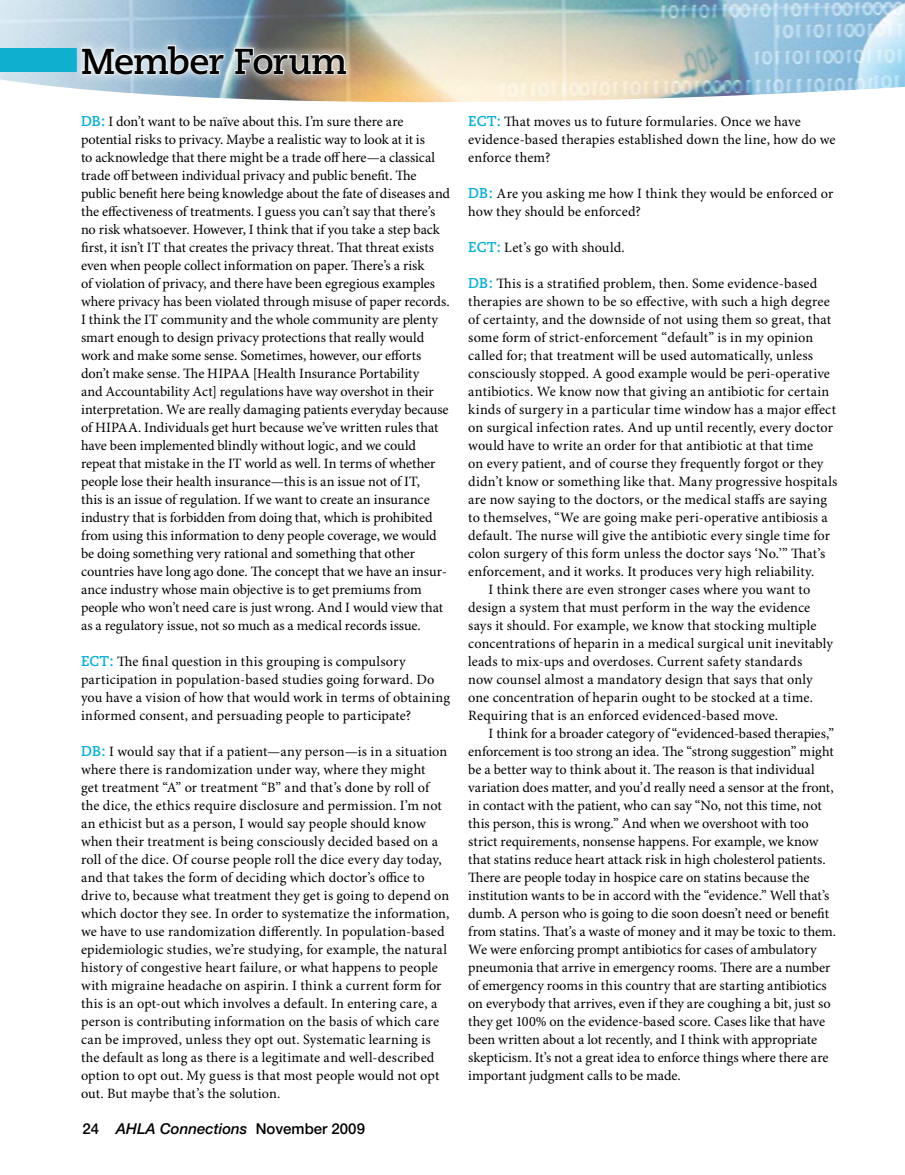
<style>
.page{position:relative;width:905px;height:1175px;background:#fff}
.page>*{position:absolute;margin:0;border:0;box-sizing:border-box;transform-origin:0 0}
.t1{font:700 36px "Caecilia";letter-spacing:-.025em;color:#000}
.t2{font:italic 500 15px "Helvetica Neue";color:#000}
.t3{font:14.25px/18px "Minion Pro";color:#000}
.s1{font-family:"Caecilia";font-weight:700;color:#0fafcf}
.s2{font-style:normal}
</style>
<div class="page">
<img style="left:0;top:0;width:904px;height:103px">
<div style="left:0;top:49px;width:76px;height:23px;background:#0fafcf"></div>
<svg style="left:71px;top:35px;width:284px;height:49px;background:#89938e"></svg>
<svg style="left:81px;top:0;width:144px;height:103px"></svg>
<svg style="left:234px;top:47px;width:114px;height:32px"></svg>
<h1 class="t1" style="left:81px;top:40px;width:268px">Member Forum</h1>
<p class="t3" style="left:81px;top:113px;width:370px"><span class="s1">DB:</span> I don’t want to be naïve about this. I’m sure there are potential risks to privacy. Maybe a realistic way to look at it is<br>to acknowledge that there might be a trade off here—a classical trade off between individual privacy and public benefit. The public benefit here being knowledge about the fate of diseases and the effectiveness of treatments. I guess you can’t say that there’s no risk whatsoever. However, I think that if you take a step back first, it isn’t IT that creates the privacy threat. That threat exists even when people collect information on paper. There’s a risk<br>of violation of privacy, and there have been egregious examples where privacy has been violated through misuse of paper records.<br>I think the IT community and the whole community are plenty smart enough to design privacy protections that really would work and make some sense. Sometimes, however, our efforts don’t make sense. The HIPAA [Health Insurance Portability<br>and Accountability Act] regulations have way overshot in their interpretation. We are really damaging patients everyday because of HIPAA. Individuals get hurt because we’ve written rules that have been implemented blindly without logic, and we could repeat that mistake in the IT world as well. In terms of whether people lose their health insurance—this is an issue not of IT,<br>this is an issue of regulation. If we want to create an insurance industry that is forbidden from doing that, which is prohibited from using this information to deny people coverage, we would be doing something very rational and something that other countries have long ago done. The concept that we have an insur&shy;ance industry whose main objective is to get premiums from people who won’t need care is just wrong. And I would view that as a regulatory issue, not so much as a medical records issue.</p>
<p class="t3" style="left:81px;top:653px;width:370px"><span class="s1">ECT:</span> The final question in this grouping is compulsory participation in population-based studies going forward. Do you have a vision of how that would work in terms of obtaining informed consent, and persuading people to participate?</p>
<p class="t3" style="left:81px;top:743px;width:370px"><span class="s1">DB:</span> I would say that if a patient—any person—is in a situation where there is randomization under way, where they might<br>get treatment “A” or treatment “B” and that’s done by roll of the dice, the ethics require disclosure and permission. I’m not an ethicist but as a person, I would say people should know when their treatment is being consciously decided based on a roll of the dice. Of course people roll the dice every day today, and that takes the form of deciding which doctor’s office to drive to, because what treatment they get is going to depend on which doctor they see. In order to systematize the information, we have to use randomization differently. In population-based epidemiologic studies, we’re studying, for example, the natural history of congestive heart failure, or what happens to people with migraine headache on aspirin. I think a current form for this is an opt-out which involves a default. In entering care, a person is contributing information on the basis of which care can be improved, unless they opt out. Systematic learning is the default as long as there is a legitimate and well-described option to opt out. My guess is that most people would not opt out. But maybe that’s the solution.</p>
<p class="t2" style="left:82px;top:1120px;width:284px"><span class="s2">24</span> AHLA Connections <span class="s2">November 2009</span></p>
<p class="t3" style="left:468px;top:113px;width:369px"><span class="s1">ECT:</span> That moves us to future formularies. Once we have evidence-based therapies established down the line, how do we enforce them?</p>
<p class="t3" style="left:468px;top:185px;width:366px"><span class="s1">DB:</span> Are you asking me how I think they would be enforced or how they should be enforced?</p>
<p class="t3" style="left:468px;top:239px;width:158px"><span class="s1">ECT:</span> Let’s go with should.</p>
<p class="t3" style="left:468px;top:275px;width:350px"><span class="s1">DB:</span> This is a stratified problem, then. Some evidence-based</p>
<p class="t3" style="left:468px;top:293px;width:363px">therapies are shown to be so effective, with such a high degree</p>
<p class="t3" style="left:468px;top:311px;width:364px">of certainty, and the downside of not using them so great, that</p>
<p class="t3" style="left:468px;top:329px;width:346px">some form of strict-enforcement “default” is in my opinion</p>
<p class="t3" style="left:468px;top:347px;width:346px">called for; that treatment will be used automatically, unless</p>
<p class="t3" style="left:468px;top:365px;width:363px">consciously stopped. A good example would be peri-operative</p>
<p class="t3" style="left:468px;top:383px;width:362px">antibiotics. We know now that giving an antibiotic for certain</p>
<p class="t3" style="left:468px;top:401px;width:369px">kinds of surgery in a particular time window has a major effect</p>
<p class="t3" style="left:468px;top:419px;width:366px">on surgical infection rates. And up until recently, every doctor</p>
<p class="t3" style="left:468px;top:437px;width:346px">would have to write an order for that antibiotic at that time</p>
<p class="t3" style="left:468px;top:455px;width:357px">on every patient, and of course they frequently forgot or they</p>
<p class="t3" style="left:468px;top:473px;width:370px">didn’t know or something like that. Many progressive hospitals</p>
<p class="t3" style="left:468px;top:491px;width:360px">are now saying to the doctors, or the medical staffs are saying</p>
<p class="t3" style="left:468px;top:509px;width:361px">to themselves, “We are going make peri-operative antibiosis a</p>
<p class="t3" style="left:468px;top:527px;width:363px">default. The nurse will give the antibiotic every single time for</p>
<p class="t3" style="left:468px;top:545px;width:358px">colon surgery of this form unless the doctor says ‘No.’” That’s</p>
<p class="t3" style="left:468px;top:563px;width:347px">enforcement, and it works. It produces very high reliability.</p>
<p class="t3" style="left:488px;top:581px;width:323px">I think there are even stronger cases where you want to</p>
<p class="t3" style="left:468px;top:599px;width:343px">design a system that must perform in the way the evidence</p>
<p class="t3" style="left:468px;top:617px;width:349px">says it should. For example, we know that stocking multiple</p>
<p class="t3" style="left:468px;top:635px;width:366px">concentrations of heparin in a medical surgical unit inevitably</p>
<p class="t3" style="left:468px;top:653px;width:335px">leads to mix-ups and overdoses. Current safety standards</p>
<p class="t3" style="left:468px;top:671px;width:346px">now counsel almost a mandatory design that says that only</p>
<p class="t3" style="left:468px;top:689px;width:346px">one concentration of heparin ought to be stocked at a time.</p>
<p class="t3" style="left:468px;top:707px;width:311px">Requiring that is an enforced evidenced-based move.</p>
<p class="t3" style="left:488px;top:725px;width:347px">I think for a broader category of “evidenced-based therapies,”</p>
<p class="t3" style="left:468px;top:743px;width:367px">enforcement is too strong an idea. The “strong suggestion” might</p>
<p class="t3" style="left:468px;top:761px;width:348px">be a better way to think about it. The reason is that individual</p>
<p class="t3" style="left:468px;top:779px;width:367px">variation does matter, and you’d really need a sensor at the front,</p>
<p class="t3" style="left:468px;top:797px;width:355px">in contact with the patient, who can say “No, not this time, not</p>
<p class="t3" style="left:468px;top:815px;width:342px">this person, this is wrong.” And when we overshoot with too</p>
<p class="t3" style="left:468px;top:833px;width:352px">strict requirements, nonsense happens. For example, we know</p>
<p class="t3" style="left:468px;top:851px;width:359px">that statins reduce heart attack risk in high cholesterol patients.</p>
<p class="t3" style="left:468px;top:869px;width:343px">There are people today in hospice care on statins because the</p>
<p class="t3" style="left:468px;top:887px;width:363px">institution wants to be in accord with the “evidence.” Well that’s</p>
<p class="t3" style="left:468px;top:905px;width:362px">dumb. A person who is going to die soon doesn’t need or benefit</p>
<p class="t3" style="left:468px;top:923px;width:369px">from statins. That’s a waste of money and it may be toxic to them.</p>
<p class="t3" style="left:468px;top:941px;width:350px">We were enforcing prompt antibiotics for cases of ambulatory</p>
<p class="t3" style="left:468px;top:959px;width:364px">pneumonia that arrive in emergency rooms. There are a number</p>
<p class="t3" style="left:468px;top:977px;width:360px">of emergency rooms in this country that are starting antibiotics</p>
<p class="t3" style="left:468px;top:995px;width:364px">on everybody that arrives, even if they are coughing a bit, just so</p>
<p class="t3" style="left:468px;top:1013px;width:358px">they get 100% on the evidence-based score. Cases like that have</p>
<p class="t3" style="left:468px;top:1031px;width:350px">been written about a lot recently, and I think with appropriate</p>
<p class="t3" style="left:468px;top:1049px;width:362px">skepticism. It’s not a great idea to enforce things where there are</p>
<p class="t3" style="left:468px;top:1067px;width:214px">important judgment calls to be made.</p>
</div>
